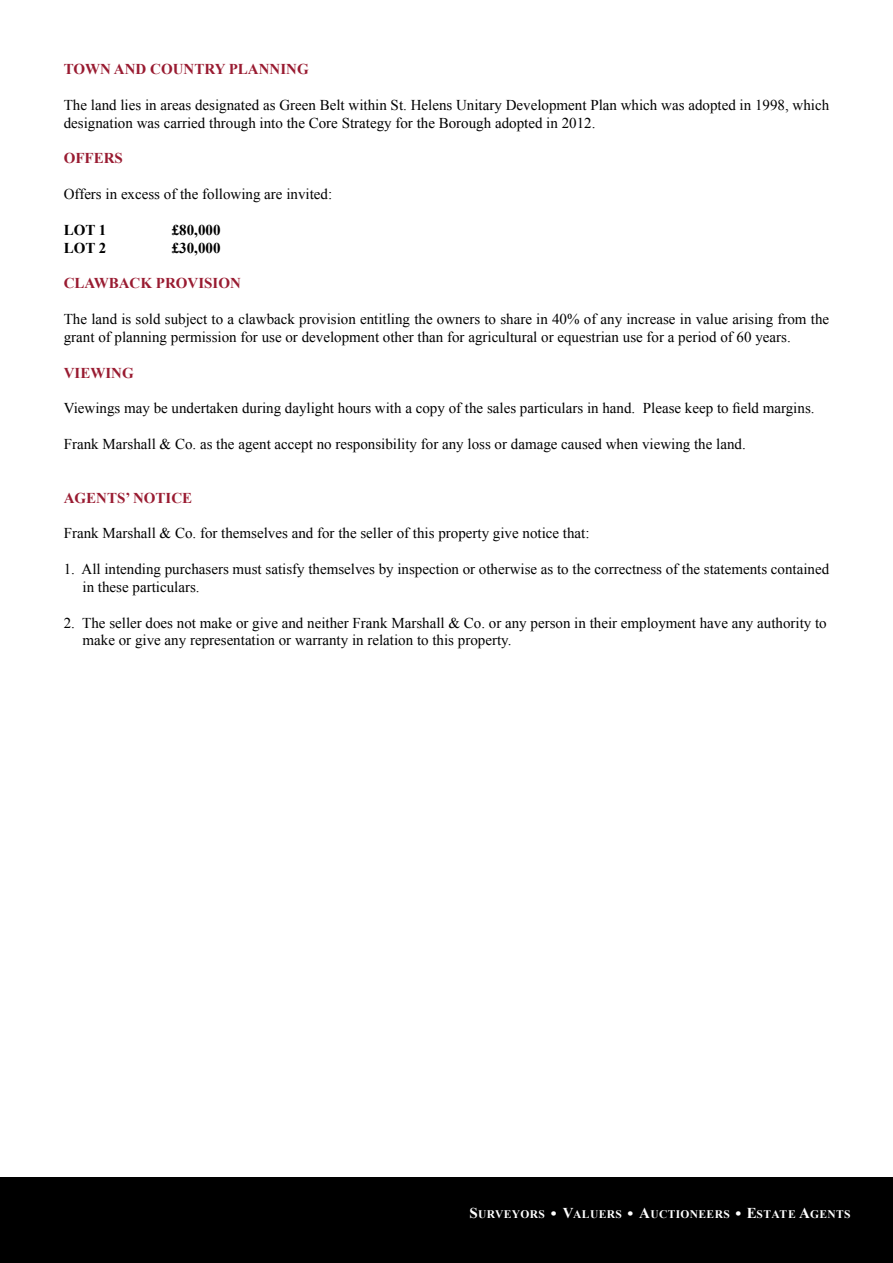
<style>
.page{position:relative;width:893px;height:1263px;background:#fff}
.page>*{position:absolute;margin:0;border:0;box-sizing:border-box;transform-origin:0 0}
.t1{font:15px/17.9px "Times New Roman";color:#000}
.t2{font:700 15px "Times New Roman";color:#991b31}
.t3{font:700 15px "Times New Roman";color:#000}
.t4{font:700 11.55px "Times New Roman";letter-spacing:.03em;color:#fff}
.s1{font-size:15px}
.s2{font-size:16.5px}
</style>
<div class="page">
<div style="left:0;top:1178px;width:893px;height:85px;background:#000"></div>
<p class="t2" style="left:64px;top:59px;width:246px">TOWN AND COUNTRY PLANNING</p>
<p class="t1" style="left:64px;top:96px;width:767px">The land lies in areas designated as Green Belt within St. Helens Unitary Development Plan which was adopted in 1998, which designation was carried through into the Core Strategy for the Borough adopted in 2012.</p>
<p class="t2" style="left:64px;top:148px;width:61px">OFFERS</p>
<p class="t1" style="left:64px;top:185px;width:270px">Offers in excess of the following are invited:</p>
<p class="t3" style="left:64px;top:219px;width:44px">LOT 1</p>
<p class="t3" style="left:172px;top:219px;width:50px">£80,000</p>
<p class="t3" style="left:64px;top:237px;width:44px">LOT 2</p>
<p class="t3" style="left:172px;top:237px;width:50px">£30,000</p>
<p class="t2" style="left:64px;top:273px;width:179px">CLAWBACK PROVISION</p>
<p class="t1" style="left:64px;top:310px;width:767px">The land is sold subject to a clawback provision entitling the owners to share in 40% of any increase in value arising from the grant of planning permission for use or development other than for agricultural or equestrian use for a period of 60 years.</p>
<p class="t2" style="left:64px;top:362px;width:72px">VIEWING</p>
<p class="t1" style="left:64px;top:399px;width:752px">Viewings may be undertaken during daylight hours with a copy of the sales particulars in hand. Please keep to field margins.</p>
<p class="t1" style="left:64px;top:435px;width:683px">Frank Marshall &amp; Co. as the agent accept no responsibility for any loss or damage caused when viewing the land.</p>
<p class="t2" style="left:64px;top:487px;width:130px">AGENTS’ NOTICE</p>
<p class="t1" style="left:64px;top:524px;width:527px">Frank Marshall &amp; Co. for themselves and for the seller of this property give notice that:</p>
<p class="t1" style="left:83px;top:560px;width:748px;text-indent:-19px">1. All intending purchasers must satisfy themselves by inspection or otherwise as to the correctness of the statements contained in these particulars.</p>
<p class="t1" style="left:83px;top:613px;width:746px;text-indent:-19px">2. The seller does not make or give and neither Frank Marshall &amp; Co. or any person in their employment have any authority to make or give any representation or warranty in relation to this property.</p>
<p class="t4" style="left:470px;top:1206px;width:375px"><span class="s1">S</span>URVEYORS <span class="s2">•</span> <span class="s1">V</span>ALUERS <span class="s2">•</span> <span class="s1">A</span>UCTIONEERS <span class="s2">•</span> <span class="s1">E</span>STATE <span class="s1">A</span>GENTS</p>
</div>
